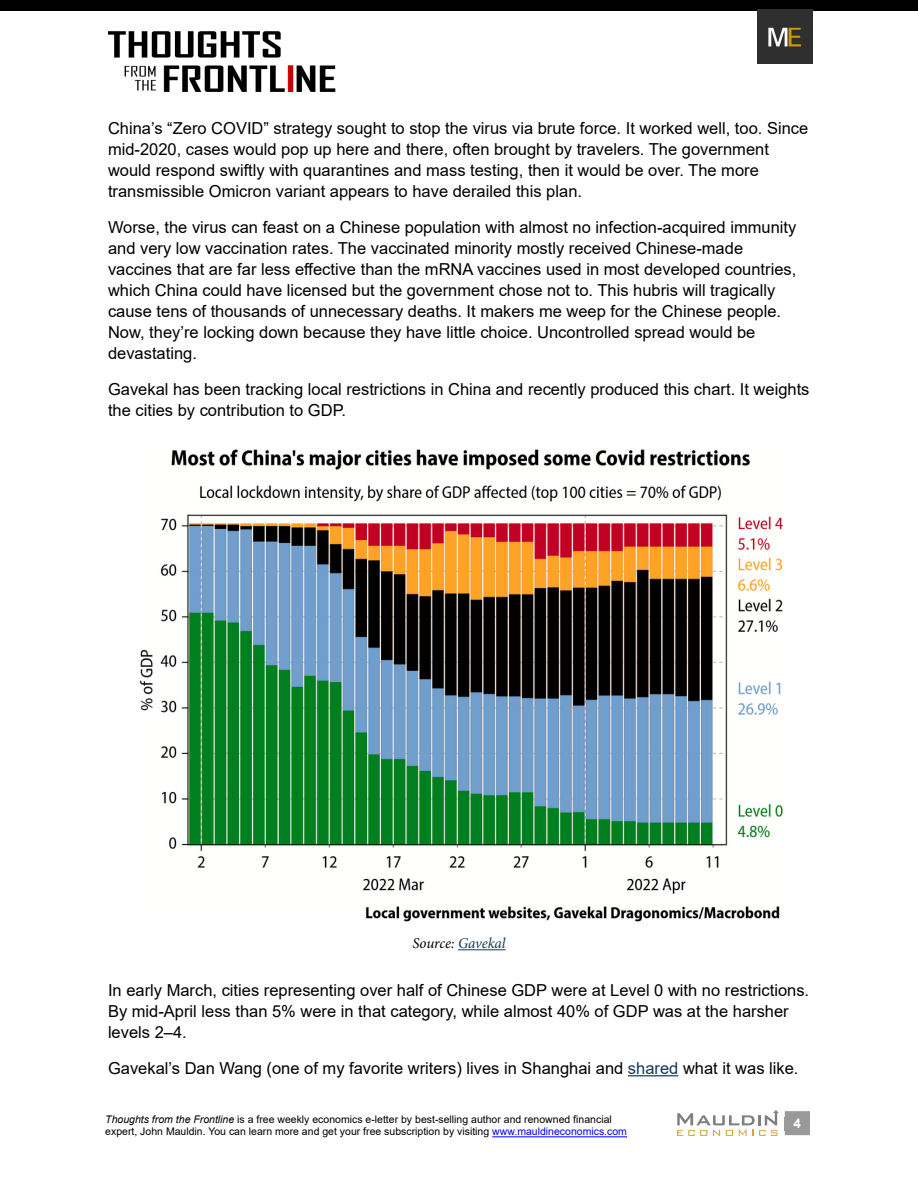
<style>
.page{position:relative;width:918px;height:1188px;background:#fff}
.page>*{position:absolute;margin:0;border:0;box-sizing:border-box;transform-origin:0 0}
.t1{font:16.5px/21px "Arial";color:#000}
.t2{font:italic 15px "Minion Pro";letter-spacing:-.01em;color:#000}
.t3{font:700 13.5px "Arial";color:#fff}
.t4{font:10.5px/12.6px "Arial";color:#000}
.s1{color:#16365d}
.s2{font-style:italic}
.s3{color:#00f}
</style>
<div class="page">
<div style="left:785px;top:1111px;width:25px;height:24px;background:#999"></div>
<hr style="left:492px;top:1136px;width:135px;height:1px;background:#00f">
<img style="left:108px;top:31px;width:228px;height:61px">
<div style="left:0;top:0;width:918px;height:11px;background:#000"></div>
<img style="left:758px;top:9px;width:55px;height:55px">
<svg style="left:677px;top:1110px;width:102px;height:26px"></svg>
<hr style="left:458px;top:949px;width:48px;height:1px;background:#16365d">
<hr style="left:628px;top:1075px;width:50px;height:1px;background:#16365d">
<img style="left:139px;top:449px;width:645px;height:473px">
<p class="t1" style="left:108px;top:118px;width:702px">China’s “Zero COVID” strategy sought to stop the virus via brute force. It worked well, too. Since mid-2020, cases would pop up here and there, often brought by travelers. The government would respond swiftly with quarantines and mass testing, then it would be over. The more transmissible Omicron variant appears to have derailed this plan.</p>
<p class="t1" style="left:108px;top:217px;width:690px">Worse, the virus can feast on a Chinese population with almost no infection-acquired immunity and very low vaccination rates. The vaccinated minority mostly received Chinese-made vaccines that are far less effective than the mRNA vaccines used in most developed countries, which China could have licensed but the government chose not to. This hubris will tragically cause tens of thousands of unnecessary deaths. It makers me weep for the Chinese people.<br>Now, they’re locking down because they have little choice. Uncontrolled spread would be devastating.</p>
<p class="t1" style="left:108px;top:379px;width:703px">Gavekal has been tracking local restrictions in China and recently produced this chart. It weights the cities by contribution to GDP.</p>
<p class="t2" style="left:412px;top:933px;width:95px">Source: <span class="s1">Gavekal</span></p>
<p class="t1" style="left:108px;top:980px;width:703px">In early March, cities representing over half of Chinese GDP were at Level 0 with no restrictions.<br>By mid-April less than 5% were in that category, while almost 40% of GDP was at the harsher levels 2‒4.</p>
<p class="t1" style="left:108px;top:1058px;width:692px">Gavekal’s Dan Wang (one of my favorite writers) lives in Shanghai and <span class="s1">shared</span> what it was like.</p>
<p class="t4" style="left:105px;top:1113px;width:523px"><span class="s2">Thoughts from the Frontline</span> is a free weekly economics e-letter by best-selling author and renowned financial expert, John Mauldin. You can learn more and get your free subscription by visiting <span class="s3">www.mauldineconomics.com</span></p>
<p class="t3" style="left:794px;top:1113px;width:9px">4</p>
</div>
